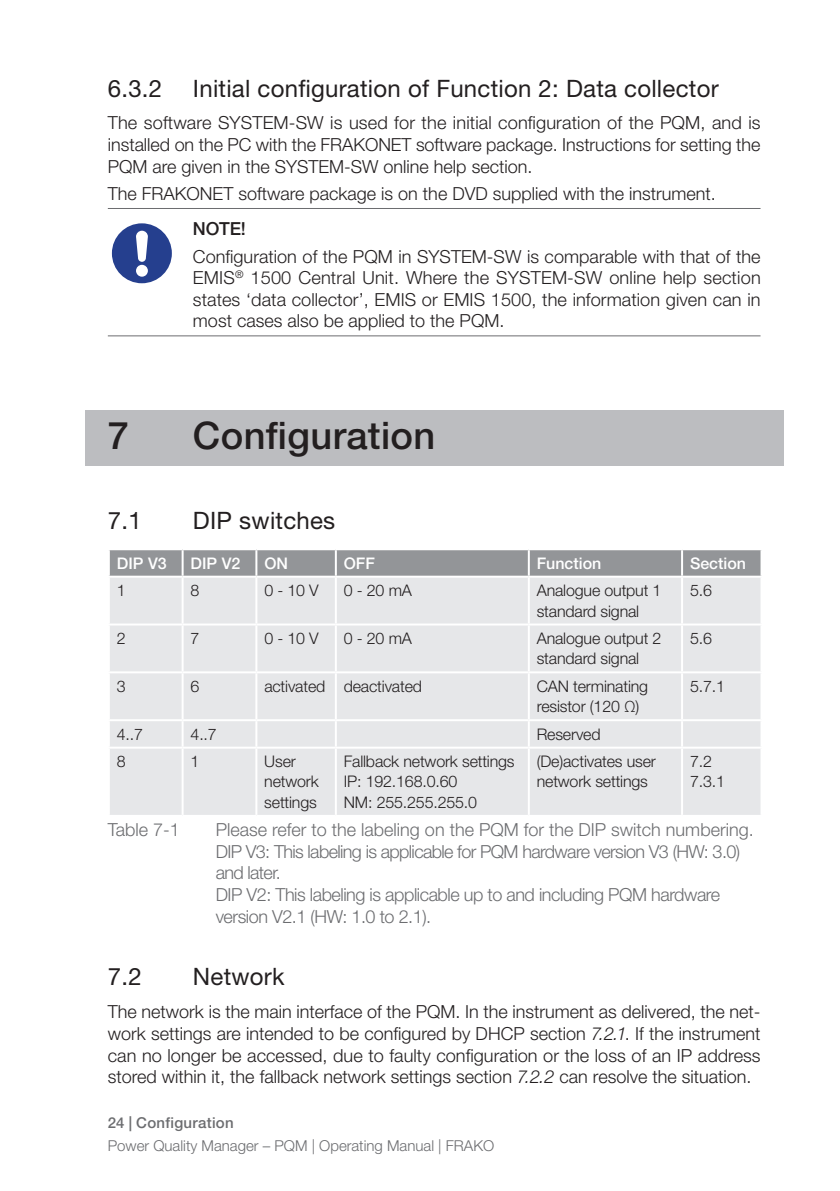
<style>
.page{position:relative;width:840px;height:1191px;background:#fff}
.page>*{position:absolute;margin:0;border:0;box-sizing:border-box;transform-origin:0 0}
.t1{font:500 38px "Helvetica Neue LT Std";letter-spacing:.01em;color:#231f20}
.t2{font:24px "Helvetica Neue LT Std";letter-spacing:.01em;color:#231f20}
.t3{font:300 18px/21.6px "Helvetica Neue LT Std";color:#231f20;text-align:justify}
.t4{font:300 18px/21.6px "Helvetica Neue LT Std";letter-spacing:-.025em;color:#6c6d70}
.t5{font:500 18px "Helvetica Neue LT Std";color:#231f20}
.t6{font:300 16px/20.4px "Helvetica Neue LT Std";letter-spacing:-.01em;color:#231f20}
.t7{font:500 16px "Helvetica Neue LT Std";color:#fff}
.t8{font:300 15px "Helvetica Neue LT Std";color:#6c6d70}
.t9{font:500 15px "Helvetica Neue LT Std";letter-spacing:.02em;color:#6c6d70}
.s1{font-style:italic}
</style>
<div class="page">
<hr style="left:108px;top:208px;width:652px;height:1px;background:#6c6d70">
<hr style="left:108px;top:335px;width:652px;height:1px;background:#6c6d70">
<div style="left:85px;top:410px;width:697px;height:55px;background:#bcbdc0"></div>
<div style="left:110px;top:550px;width:650px;height:25px;background:#939598"></div>
<div style="left:110px;top:578px;width:650px;height:237px;background:#e6e7e9"></div>
<div style="left:110px;top:721px;width:145px;height:25px;background:#e6e7e9"></div>
<hr style="left:181px;top:550px;width:2px;height:25px;background:#fff">
<hr style="left:255px;top:550px;width:2px;height:25px;background:#fff">
<hr style="left:181px;top:577px;width:2px;height:46px;background:#fff">
<hr style="left:255px;top:577px;width:2px;height:46px;background:#fff">
<hr style="left:181px;top:625px;width:2px;height:46px;background:#fff">
<hr style="left:255px;top:625px;width:2px;height:46px;background:#fff">
<hr style="left:181px;top:673px;width:2px;height:46px;background:#fff">
<hr style="left:255px;top:673px;width:2px;height:46px;background:#fff">
<hr style="left:181px;top:721px;width:2px;height:25px;background:#fff">
<hr style="left:255px;top:721px;width:2px;height:25px;background:#fff">
<hr style="left:181px;top:748px;width:2px;height:67px;background:#fff">
<hr style="left:255px;top:748px;width:2px;height:67px;background:#fff">
<hr style="left:334px;top:550px;width:2px;height:25px;background:#fff">
<hr style="left:527px;top:550px;width:2px;height:25px;background:#fff">
<hr style="left:680px;top:550px;width:2px;height:25px;background:#fff">
<hr style="left:334px;top:577px;width:2px;height:46px;background:#fff">
<hr style="left:527px;top:577px;width:2px;height:46px;background:#fff">
<hr style="left:680px;top:577px;width:2px;height:46px;background:#fff">
<hr style="left:108px;top:623px;width:74px;height:2px;background:#fff">
<hr style="left:182px;top:623px;width:74px;height:2px;background:#fff">
<hr style="left:256px;top:623px;width:79px;height:2px;background:#fff">
<hr style="left:335px;top:623px;width:193px;height:2px;background:#fff">
<hr style="left:334px;top:625px;width:2px;height:46px;background:#fff">
<hr style="left:528px;top:623px;width:153px;height:2px;background:#fff">
<hr style="left:527px;top:625px;width:2px;height:46px;background:#fff">
<hr style="left:681px;top:623px;width:81px;height:2px;background:#fff">
<hr style="left:680px;top:625px;width:2px;height:46px;background:#fff">
<hr style="left:108px;top:671px;width:74px;height:2px;background:#fff">
<hr style="left:182px;top:671px;width:74px;height:2px;background:#fff">
<hr style="left:256px;top:671px;width:79px;height:2px;background:#fff">
<hr style="left:335px;top:671px;width:193px;height:2px;background:#fff">
<hr style="left:334px;top:673px;width:2px;height:46px;background:#fff">
<hr style="left:528px;top:671px;width:153px;height:2px;background:#fff">
<hr style="left:527px;top:673px;width:2px;height:46px;background:#fff">
<hr style="left:681px;top:671px;width:81px;height:2px;background:#fff">
<hr style="left:680px;top:673px;width:2px;height:46px;background:#fff">
<hr style="left:108px;top:719px;width:74px;height:2px;background:#fff">
<hr style="left:182px;top:719px;width:74px;height:2px;background:#fff">
<hr style="left:256px;top:719px;width:79px;height:2px;background:#fff">
<hr style="left:335px;top:719px;width:193px;height:2px;background:#fff">
<hr style="left:334px;top:721px;width:2px;height:25px;background:#fff">
<hr style="left:528px;top:719px;width:153px;height:2px;background:#fff">
<hr style="left:527px;top:721px;width:2px;height:25px;background:#fff">
<hr style="left:681px;top:719px;width:81px;height:2px;background:#fff">
<hr style="left:680px;top:721px;width:2px;height:25px;background:#fff">
<hr style="left:108px;top:746px;width:74px;height:2px;background:#fff">
<hr style="left:182px;top:746px;width:74px;height:2px;background:#fff">
<hr style="left:256px;top:746px;width:79px;height:2px;background:#fff">
<hr style="left:335px;top:746px;width:193px;height:2px;background:#fff">
<hr style="left:334px;top:748px;width:2px;height:67px;background:#fff">
<hr style="left:528px;top:746px;width:153px;height:2px;background:#fff">
<hr style="left:527px;top:748px;width:2px;height:67px;background:#fff">
<hr style="left:681px;top:746px;width:81px;height:2px;background:#fff">
<hr style="left:680px;top:748px;width:2px;height:67px;background:#fff">
<div style="left:112px;top:223px;width:60px;height:60px;background:#253f8e;border-radius:50%"></div>
<div style="left:136px;top:265px;width:12px;height:12px;background:#fff;border-radius:50%"></div>
<svg style="left:136px;top:231px;width:12px;height:31px"></svg>
<h2 class="t2" style="left:108px;top:74px;width:56px">6.3.2</h2>
<h2 class="t2" style="left:193px;top:74px;width:527px">Initial configuration of Function 2: Data collector</h2>
<p class="t3" style="left:108px;top:112px;width:654px">The software SYSTEM-SW is used for the initial configuration of the PQM, and is installed on the PC with the FRAKONET software package. Instructions for setting the PQM are given in the SYSTEM-SW online help section.</p>
<p class="t3" style="left:108px;top:182px;width:609px">The FRAKONET software package is on the DVD supplied with the instrument.</p>
<p class="t5" style="left:193px;top:218px;width:54px">NOTE!</p>
<p class="t3" style="left:193px;top:245px;width:569px">Configuration of the PQM in SYSTEM-SW is comparable with that of the EMIS<sup>®</sup> 1500 Central Unit. Where the SYSTEM-SW online help section states ‘data collector’, EMIS or EMIS 1500, the information given can in most cases also be applied to the PQM.</p>
<h1 class="t1" style="left:108px;top:413px;width:23px">7</h1>
<h1 class="t1" style="left:193px;top:413px;width:244px">Configuration</h1>
<h2 class="t2" style="left:108px;top:506px;width:35px">7.1</h2>
<h2 class="t2" style="left:193px;top:506px;width:144px">DIP switches</h2>
<p class="t7" style="left:117px;top:553px;width:51px">DIP V3</p>
<p class="t7" style="left:190px;top:553px;width:51px">DIP V2</p>
<p class="t7" style="left:264px;top:553px;width:25px">ON</p>
<p class="t7" style="left:343px;top:553px;width:33px">OFF</p>
<p class="t7" style="left:536px;top:553px;width:66px">Function</p>
<p class="t7" style="left:689px;top:553px;width:58px">Section</p>
<p class="t6" style="left:117px;top:580px;width:10px">1</p>
<p class="t6" style="left:190px;top:580px;width:10px">8</p>
<p class="t6" style="left:264px;top:580px;width:56px">0 - 10 V</p>
<p class="t6" style="left:343px;top:580px;width:70px">0 - 20 mA</p>
<p class="t6" style="left:536px;top:580px;width:126px">Analogue output 1 standard signal</p>
<p class="t6" style="left:689px;top:580px;width:23px">5.6</p>
<p class="t6" style="left:117px;top:627px;width:10px">2</p>
<p class="t6" style="left:190px;top:627px;width:10px">7</p>
<p class="t6" style="left:264px;top:627px;width:56px">0 - 10 V</p>
<p class="t6" style="left:343px;top:627px;width:70px">0 - 20 mA</p>
<p class="t6" style="left:536px;top:627px;width:126px">Analogue output 2 standard signal</p>
<p class="t6" style="left:689px;top:627px;width:23px">5.6</p>
<p class="t6" style="left:117px;top:675px;width:10px">3</p>
<p class="t6" style="left:190px;top:675px;width:10px">6</p>
<p class="t6" style="left:264px;top:675px;width:159px">activated deactivated</p>
<p class="t6" style="left:536px;top:675px;width:113px">CAN terminating resistor (120 Ω)</p>
<p class="t6" style="left:689px;top:675px;width:36px">5.7.1</p>
<p class="t6" style="left:117px;top:723px;width:28px">4..7</p>
<p class="t6" style="left:190px;top:723px;width:28px">4..7</p>
<p class="t6" style="left:536px;top:723px;width:65px">Reserved</p>
<p class="t6" style="left:117px;top:751px;width:10px">8</p>
<p class="t6" style="left:190px;top:751px;width:10px">1</p>
<p class="t6" style="left:264px;top:751px;width:56px">User network settings</p>
<p class="t6" style="left:343px;top:751px;width:172px">Fallback network settings<br>IP: 192.168.0.60<br>NM: 255.255.255.0</p>
<p class="t6" style="left:536px;top:751px;width:121px">(De)activates user network settings</p>
<p class="t6" style="left:689px;top:751px;width:36px">7.2<br>7.3.1</p>
<p class="t4" style="left:108px;top:818px;width:74px">Table 7-1</p>
<p class="t4" style="left:215px;top:818px;width:539px">Please refer to the labeling on the PQM for the DIP switch numbering.<br>DIP V3: This labeling is applicable for PQM hardware version V3 (HW: 3.0) and later.<br>DIP V2: This labeling is applicable up to and including PQM hardware version V2.1 (HW: 1.0 to 2.1).</p>
<h2 class="t2" style="left:108px;top:962px;width:35px">7.2</h2>
<h2 class="t2" style="left:193px;top:962px;width:93px">Network</h2>
<p class="t3" style="left:108px;top:1000px;width:654px">The network is the main interface of the PQM. In the instrument as delivered, the net&shy;work settings are intended to be configured by DHCP section <span class="s1">7.2.1</span>. If the instrument can no longer be accessed, due to faulty configuration or the loss of an IP address stored within it, the fallback network settings section <span class="s1">7.2.2</span> can resolve the situation.</p>
<p class="t9" style="left:108px;top:1113px;width:127px">24 | Configuration</p>
<p class="t8" style="left:108px;top:1137px;width:387px">Power Quality Manager – PQM | Operating Manual | FRAKO</p>
</div>
